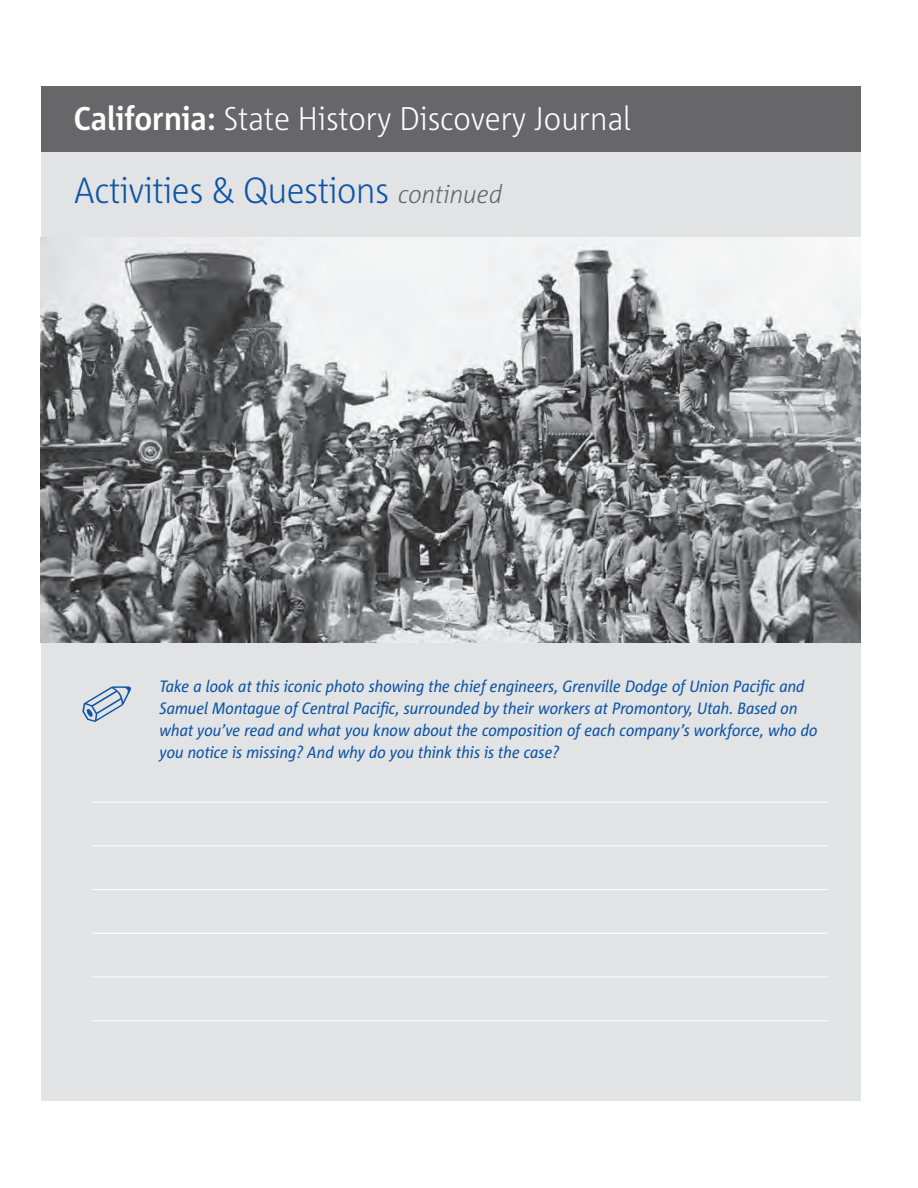
<style>
.page{position:relative;width:918px;height:1188px;background:#fff}
.page>*{position:absolute;margin:0;border:0;box-sizing:border-box;transform-origin:0 0}
.t1{font:300 36.45px "Corpid C1 s S Cd";letter-spacing:-.01em;color:#0e55a5}
.t2{font:300 32.85px "Corpid C1 s S Cd";color:#fff}
.t3{font:italic 16.35px/21.9px "Corpid C1 s S Cd";color:#0e55a5}
.s1{font-weight:700}
.s2{font-style:italic;font-size:25.5px;color:#67676a}
</style>
<div class="page">
<div style="left:41px;top:142px;width:820px;height:959px;background:#e2e3e5"></div>
<div style="left:41px;top:86px;width:820px;height:65px;background:#67676a"></div>
<hr style="left:92px;top:802px;width:736px;height:1px;background:#fff">
<hr style="left:92px;top:845px;width:736px;height:1px;background:#fff">
<hr style="left:92px;top:889px;width:736px;height:1px;background:#fff">
<hr style="left:92px;top:933px;width:736px;height:1px;background:#fff">
<hr style="left:92px;top:977px;width:736px;height:1px;background:#fff">
<hr style="left:92px;top:1020px;width:736px;height:1px;background:#fff">
<img style="left:41px;top:237px;width:820px;height:405px">
<h2 class="t2" style="left:74px;top:104px;width:559px"><span class="s1">California:</span> State History Discovery Journal</h2>
<h1 class="t1" style="left:74px;top:175px;width:430px">Activities &amp; Questions <span class="s2">continued</span></h1>
<p class="t3" style="left:159px;top:676px;width:660px">Take a look at this iconic photo showing the chief engineers, Grenville Dodge of Union Pacific and Samuel Montague of Central Pacific, surrounded by their workers at Promontory, Utah. Based on what you’ve read and what you know about the composition of each company’s workforce, who do you notice is missing? And why do you think this is the case?</p>
</div>
